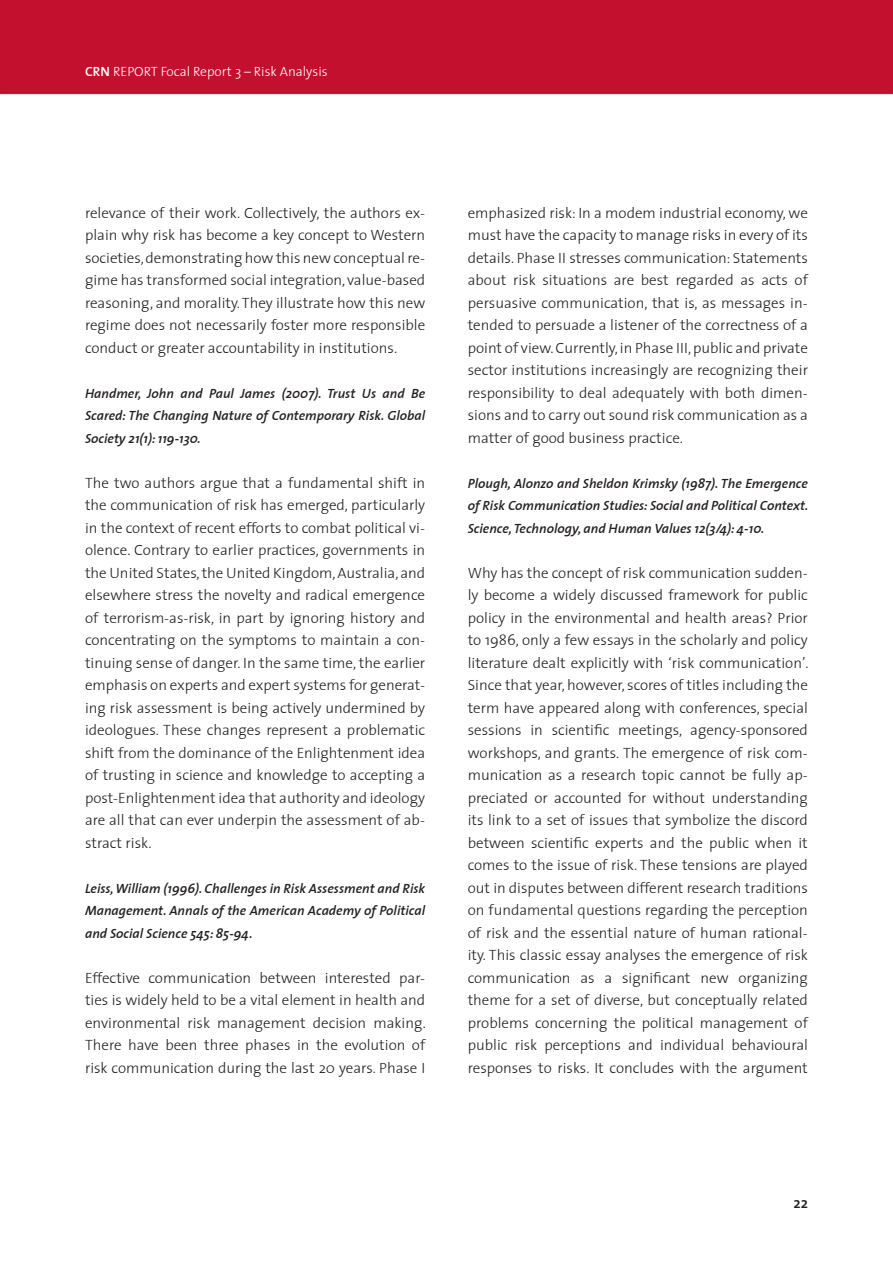
<style>
.page{position:relative;width:893px;height:1263px;background:#fff}
.page>*{position:absolute;margin:0;border:0;box-sizing:border-box;transform-origin:0 0}
._2_Fliesstext{font:300 15px/22.5px "ETH";color:#231f20;text-align:justify}
.t1{font:600 15px "ETH";color:#231f20}
.Bibliograph__Angaben{font:italic 600 13.5px/22.5px "ETH";color:#231f20;text-align:justify}
.t2{font:300 13.5px "ETH";color:#fff}
.s1{font-weight:600}
</style>
<div class="page">
<div style="left:0;top:0;width:893px;height:94px;background:#c3102f"></div>
<p class="t2" style="left:85px;top:60px;width:244px"><span class="s1">CRN</span> REPORT Focal Report 3 – Risk Analysis</p>
<p class="_2_Fliesstext" style="left:85px;top:201px;width:342px">relevance of their work. Collectively, the authors ex&shy;plain why risk has become a key concept to Western societies,demonstrating how this new conceptual re&shy;gime has transformed social integration, value-based reasoning, and morality. They illustrate how this new regime does not necessarily foster more responsible conduct or greater accountability in institutions.</p>
<p class="Bibliograph__Angaben" style="left:85px;top:381px;width:342px">Handmer, John and Paul James (2007). Trust Us and Be Scared: The Changing Nature of Contemporary Risk. Global Society 21(1): 119-130.</p>
<p class="_2_Fliesstext" style="left:85px;top:471px;width:342px">The two authors argue that a fundamental shift in the communication of risk has emerged, particularly in the context of recent efforts to combat political vi&shy;olence. Contrary to earlier practices, governments in the United States,the United Kingdom,Australia,and elsewhere stress the novelty and radical emergence of terrorism-as-risk, in part by ignoring history and concentrating on the symptoms to maintain a con&shy;tinuing sense of danger. In the same time, the earlier emphasis on experts and expert systems for generat&shy;ing risk assessment is being actively undermined by ideologues. These changes represent a problematic shift from the dominance of the Enlightenment idea of trusting in science and knowledge to accepting a post-Enlightenment idea that authority and ideology are all that can ever underpin the assessment of ab&shy;stract risk.</p>
<p class="Bibliograph__Angaben" style="left:85px;top:876px;width:342px">Leiss, William (1996). Challenges in Risk Assessment and Risk Management. Annals of the American Academy of Political and Social Science 545: 85-94.</p>
<p class="_2_Fliesstext" style="left:85px;top:966px;width:342px">Effective communication between interested par&shy;ties is widely held to be a vital element in health and environmental risk management decision making.<br>There have been three phases in the evolution of risk communication during the last 20 years. Phase I</p>
<p class="_2_Fliesstext" style="left:468px;top:201px;width:342px">emphasized risk: In a modem industrial economy, we must have the capacity to manage risks in every of its details. Phase II stresses communication: Statements about risk situations are best regarded as acts of persuasive communication, that is, as messages in&shy;tended to persuade a listener of the correctness of a point of view.Currently, in Phase III,public and private sector institutions increasingly are recognizing their responsibility to deal adequately with both dimen&shy;sions and to carry out sound risk communication as a matter of good business practice.</p>
<p class="Bibliograph__Angaben" style="left:468px;top:471px;width:342px">Plough, Alonzo and Sheldon Krimsky (1987). The Emergence of Risk Communication Studies: Social and Political Context.<br>Science, Technology, and Human Values 12(3/4): 4-10.</p>
<p class="_2_Fliesstext" style="left:468px;top:561px;width:342px">Why has the concept of risk communication sudden&shy;ly become a widely discussed framework for public policy in the environmental and health areas? Prior to 1986, only a few essays in the scholarly and policy literature dealt explicitly with ‘risk communication’.<br>Since that year,however, scores of titles including the term have appeared along with conferences, special sessions in scientific meetings, agency-sponsored workshops, and grants. The emergence of risk com&shy;munication as a research topic cannot be fully ap&shy;preciated or accounted for without understanding its link to a set of issues that symbolize the discord between scientific experts and the public when it comes to the issue of risk. These tensions are played out in disputes between different research traditions on fundamental questions regarding the perception of risk and the essential nature of human rational&shy;ity. This classic essay analyses the emergence of risk communication as a significant new organizing theme for a set of diverse, but conceptually related problems concerning the political management of public risk perceptions and individual behavioural responses to risks. It concludes with the argument</p>
<p class="t1" style="left:793px;top:1190px;width:16px">22</p>
</div>
